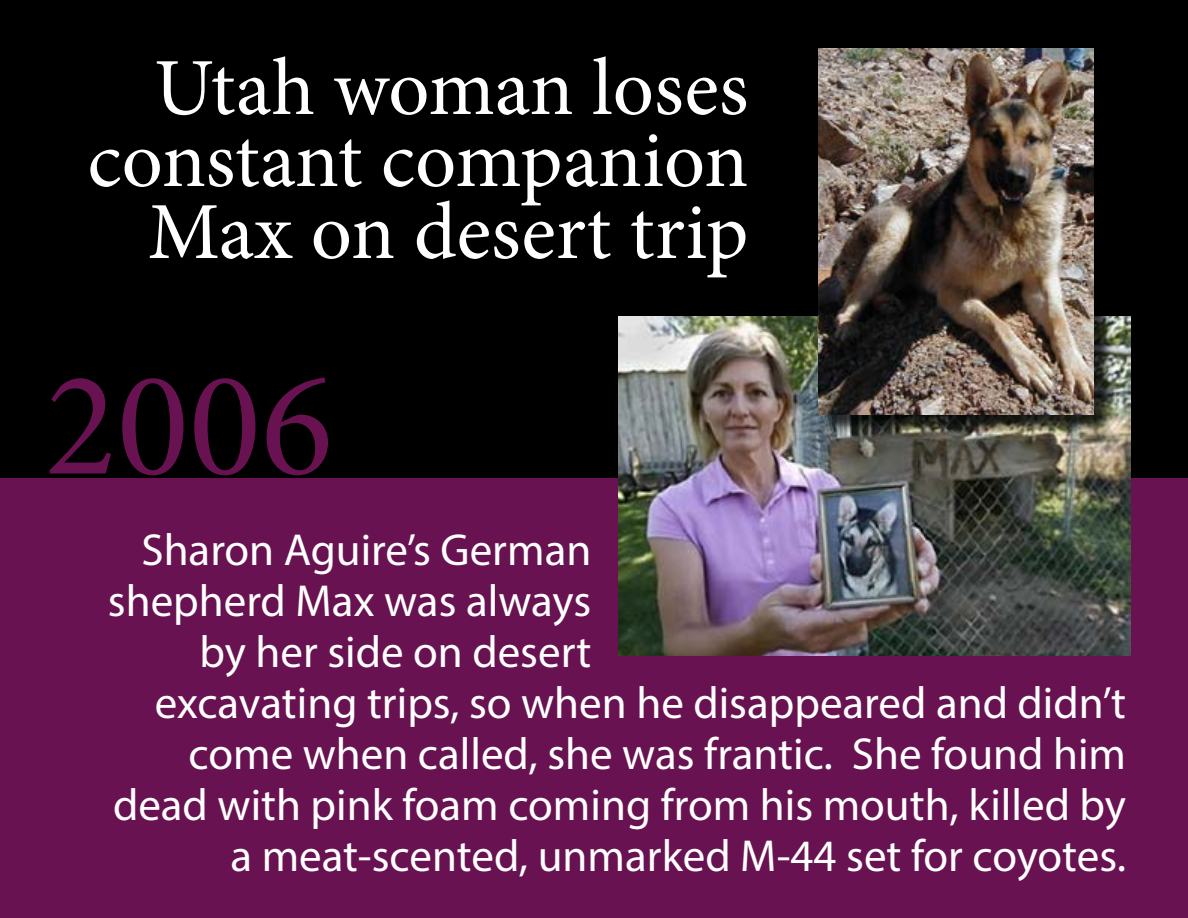
<style>
.page{position:relative;width:1188px;height:918px;background:#fff}
.page>*{position:absolute;margin:0;border:0;box-sizing:border-box;transform-origin:0 0}
.t1{font:150px "Minion Pro";color:#681251}
.t2{font:81px/72px "Minion Pro";color:#fff;text-align:right}
.t3{font:45px "Myriad Pro";color:#fff}
</style>
<div class="page">
<div style="left:0;top:0;width:1188px;height:478px;background:#000"></div>
<div style="left:0;top:478px;width:1188px;height:440px;background:#681251"></div>
<img style="left:618px;top:316px;width:513px;height:340px">
<div style="left:821px;top:51px;width:293px;height:382px;background:#000;opacity:.75"></div>
<img style="left:819px;top:48px;width:275px;height:366px">
<h2 class="t2" style="left:87px;top:52px;width:663px">Utah woman loses constant companion<br>Max on desert trip</h2>
<h1 class="t1" style="left:45px;top:325px;width:289px">2006</h1>
<p class="t3" style="left:142px;top:522px;width:451px">Sharon Aguire’s German</p>
<p class="t3" style="left:108px;top:573px;width:485px">shepherd Max was always</p>
<p class="t3" style="left:200px;top:624px;width:393px">by her side on desert</p>
<p class="t3" style="left:155px;top:675px;width:973px">excavating trips, so when he disappeared and didn’t</p>
<p class="t3" style="left:189px;top:726px;width:939px">come when called, she was frantic. She found him</p>
<p class="t3" style="left:113px;top:777px;width:1015px">dead with pink foam coming from his mouth, killed by</p>
<p class="t3" style="left:231px;top:828px;width:897px">a meat-scented, unmarked M-44 set for coyotes.</p>
</div>
